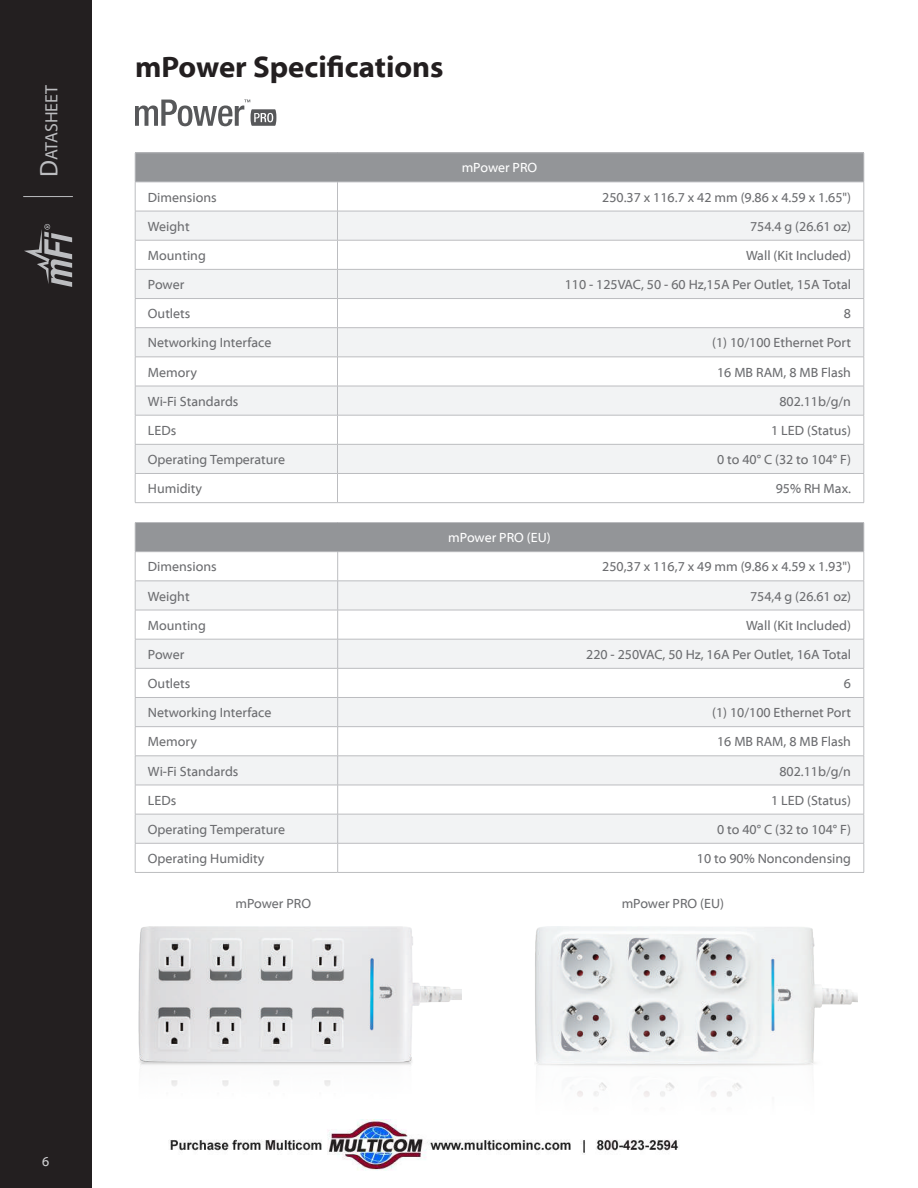
<style>
.page{position:relative;width:918px;height:1188px;background:#fff}
.page>*{position:absolute;margin:0;border:0;box-sizing:border-box;transform-origin:0 0}
.t1{font:700 30px "Myriad Web Pro";color:#231f20}
.t2{font:17.85px "Myriad Pro";color:#bcbdc0}
.t3{font:13.5px "Myriad Web Pro";color:#6c6d70}
.t4{font:13.5px "Myriad Web Pro";color:#fff}
.t5{font:13.5px "Myriad Web Pro";color:#d1d2d4}
.s1{font-size:25.5px}
</style>
<div class="page">
<div style="left:0;top:0;width:92px;height:1188px;background:#231f20"></div>
<hr style="left:23px;top:196px;width:50px;height:1px;background:#bcbdc0">
<svg style="left:24px;top:224px;width:48px;height:63px"></svg>
<svg style="left:135px;top:100px;width:141px;height:26px"></svg>
<div style="left:135px;top:153px;width:729px;height:29px;background:#939598"></div>
<svg style="left:136px;top:212px;width:728px;height:261px;fill:#f2f3f4"></svg>
<hr style="left:135px;top:152px;width:203px;height:1px;background:#bcbdc0">
<hr style="left:338px;top:152px;width:526px;height:1px;background:#bcbdc0">
<hr style="left:135px;top:182px;width:203px;height:1px;background:#bcbdc0">
<hr style="left:338px;top:182px;width:526px;height:1px;background:#bcbdc0">
<hr style="left:135px;top:211px;width:203px;height:1px;background:#bcbdc0">
<hr style="left:338px;top:211px;width:526px;height:1px;background:#bcbdc0">
<hr style="left:135px;top:240px;width:203px;height:1px;background:#bcbdc0">
<hr style="left:338px;top:240px;width:526px;height:1px;background:#bcbdc0">
<hr style="left:135px;top:269px;width:203px;height:1px;background:#bcbdc0">
<hr style="left:338px;top:269px;width:526px;height:1px;background:#bcbdc0">
<hr style="left:135px;top:298px;width:203px;height:1px;background:#bcbdc0">
<hr style="left:338px;top:298px;width:526px;height:1px;background:#bcbdc0">
<hr style="left:135px;top:327px;width:203px;height:1px;background:#bcbdc0">
<hr style="left:338px;top:327px;width:526px;height:1px;background:#bcbdc0">
<hr style="left:135px;top:357px;width:203px;height:1px;background:#bcbdc0">
<hr style="left:338px;top:357px;width:526px;height:1px;background:#bcbdc0">
<hr style="left:135px;top:386px;width:203px;height:1px;background:#bcbdc0">
<hr style="left:338px;top:386px;width:526px;height:1px;background:#bcbdc0">
<hr style="left:135px;top:415px;width:203px;height:1px;background:#bcbdc0">
<hr style="left:338px;top:415px;width:526px;height:1px;background:#bcbdc0">
<hr style="left:135px;top:444px;width:203px;height:1px;background:#bcbdc0">
<hr style="left:338px;top:444px;width:526px;height:1px;background:#bcbdc0">
<hr style="left:135px;top:473px;width:203px;height:1px;background:#bcbdc0">
<svg style="left:135px;top:153px;width:1px;height:349px"></svg>
<hr style="left:338px;top:473px;width:526px;height:1px;background:#bcbdc0">
<svg style="left:337px;top:183px;width:1px;height:319px"></svg>
<svg style="left:864px;top:153px;width:1px;height:349px"></svg>
<hr style="left:135px;top:502px;width:203px;height:1px;background:#bcbdc0">
<hr style="left:338px;top:502px;width:526px;height:1px;background:#bcbdc0">
<div style="left:135px;top:523px;width:729px;height:29px;background:#939598"></div>
<svg style="left:136px;top:582px;width:728px;height:261px;fill:#f2f3f4"></svg>
<hr style="left:135px;top:522px;width:203px;height:1px;background:#bcbdc0">
<hr style="left:338px;top:522px;width:526px;height:1px;background:#bcbdc0">
<hr style="left:135px;top:551px;width:203px;height:1px;background:#bcbdc0">
<hr style="left:338px;top:551px;width:526px;height:1px;background:#bcbdc0">
<hr style="left:135px;top:581px;width:203px;height:1px;background:#bcbdc0">
<hr style="left:338px;top:581px;width:526px;height:1px;background:#bcbdc0">
<hr style="left:135px;top:610px;width:203px;height:1px;background:#bcbdc0">
<hr style="left:338px;top:610px;width:526px;height:1px;background:#bcbdc0">
<hr style="left:135px;top:639px;width:203px;height:1px;background:#bcbdc0">
<hr style="left:338px;top:639px;width:526px;height:1px;background:#bcbdc0">
<hr style="left:135px;top:668px;width:203px;height:1px;background:#bcbdc0">
<hr style="left:338px;top:668px;width:526px;height:1px;background:#bcbdc0">
<hr style="left:135px;top:697px;width:203px;height:1px;background:#bcbdc0">
<hr style="left:338px;top:697px;width:526px;height:1px;background:#bcbdc0">
<hr style="left:135px;top:726px;width:203px;height:1px;background:#bcbdc0">
<hr style="left:338px;top:726px;width:526px;height:1px;background:#bcbdc0">
<hr style="left:135px;top:756px;width:203px;height:1px;background:#bcbdc0">
<hr style="left:338px;top:756px;width:526px;height:1px;background:#bcbdc0">
<hr style="left:135px;top:785px;width:203px;height:1px;background:#bcbdc0">
<hr style="left:338px;top:785px;width:526px;height:1px;background:#bcbdc0">
<hr style="left:135px;top:814px;width:203px;height:1px;background:#bcbdc0">
<hr style="left:338px;top:814px;width:526px;height:1px;background:#bcbdc0">
<hr style="left:135px;top:843px;width:203px;height:1px;background:#bcbdc0">
<svg style="left:135px;top:523px;width:1px;height:349px"></svg>
<hr style="left:338px;top:843px;width:526px;height:1px;background:#bcbdc0">
<svg style="left:337px;top:552px;width:1px;height:320px"></svg>
<svg style="left:864px;top:523px;width:1px;height:349px"></svg>
<hr style="left:135px;top:872px;width:203px;height:1px;background:#bcbdc0">
<hr style="left:338px;top:872px;width:526px;height:1px;background:#bcbdc0">
<img style="left:138px;top:926px;width:323px;height:160px">
<img style="left:535px;top:926px;width:323px;height:171px">
<img style="left:170px;top:1120px;width:510px;height:50px">
<h2 class="t2" style="left:41px;top:177px;width:94px;rotate:-90deg"><span class="s1">D</span>atasheet</h2>
<h1 class="t1" style="left:135px;top:50px;width:310px">mPower Specifications</h1>
<p class="t4" style="left:462px;top:161px;width:77px">mPower PRO</p>
<p class="t3" style="left:148px;top:190px;width:70px">Dimensions</p>
<p class="t3" style="left:602px;top:190px;width:250px">250.37 x 116.7 x 42 mm (9.86 x 4.59 x 1.65")</p>
<p class="t3" style="left:148px;top:219px;width:43px">Weight</p>
<p class="t3" style="left:750px;top:219px;width:103px">754.4 g (26.61 oz)</p>
<p class="t3" style="left:148px;top:248px;width:59px">Mounting</p>
<p class="t3" style="left:746px;top:248px;width:107px">Wall (Kit Included)</p>
<p class="t3" style="left:148px;top:277px;width:38px">Power</p>
<p class="t3" style="left:565px;top:277px;width:288px">110 - 125VAC, 50 - 60 Hz,15A Per Outlet, 15A Total</p>
<p class="t3" style="left:148px;top:306px;width:44px">Outlets</p>
<p class="t3" style="left:844px;top:306px;width:9px">8</p>
<p class="t3" style="left:148px;top:336px;width:125px">Networking Interface</p>
<p class="t3" style="left:712px;top:336px;width:140px">(1) 10/100 Ethernet Port</p>
<p class="t3" style="left:148px;top:365px;width:51px">Memory</p>
<p class="t3" style="left:717px;top:365px;width:135px">16 MB RAM, 8 MB Flash</p>
<p class="t3" style="left:148px;top:394px;width:92px">Wi-Fi Standards</p>
<p class="t3" style="left:779px;top:394px;width:73px">802.11b/g/n</p>
<p class="t3" style="left:148px;top:423px;width:30px">LEDs</p>
<p class="t3" style="left:771px;top:423px;width:81px">1 LED (Status)</p>
<p class="t3" style="left:148px;top:452px;width:139px">Operating Temperature</p>
<p class="t3" style="left:717px;top:452px;width:136px">0 to 40° C (32 to 104° F)</p>
<p class="t3" style="left:148px;top:481px;width:56px">Humidity</p>
<p class="t3" style="left:776px;top:481px;width:77px">95% RH Max.</p>
<p class="t4" style="left:448px;top:530px;width:104px">mPower PRO (EU)</p>
<p class="t3" style="left:148px;top:560px;width:70px">Dimensions</p>
<p class="t3" style="left:602px;top:560px;width:250px">250,37 x 116,7 x 49 mm (9.86 x 4.59 x 1.93")</p>
<p class="t3" style="left:148px;top:589px;width:43px">Weight</p>
<p class="t3" style="left:750px;top:589px;width:103px">754,4 g (26.61 oz)</p>
<p class="t3" style="left:148px;top:618px;width:59px">Mounting</p>
<p class="t3" style="left:746px;top:618px;width:107px">Wall (Kit Included)</p>
<p class="t3" style="left:148px;top:647px;width:38px">Power</p>
<p class="t3" style="left:586px;top:647px;width:266px">220 - 250VAC, 50 Hz, 16A Per Outlet, 16A Total</p>
<p class="t3" style="left:148px;top:676px;width:44px">Outlets</p>
<p class="t3" style="left:844px;top:676px;width:9px">6</p>
<p class="t3" style="left:148px;top:705px;width:125px">Networking Interface</p>
<p class="t3" style="left:712px;top:705px;width:140px">(1) 10/100 Ethernet Port</p>
<p class="t3" style="left:148px;top:735px;width:51px">Memory</p>
<p class="t3" style="left:717px;top:735px;width:135px">16 MB RAM, 8 MB Flash</p>
<p class="t3" style="left:148px;top:764px;width:92px">Wi-Fi Standards</p>
<p class="t3" style="left:779px;top:764px;width:73px">802.11b/g/n</p>
<p class="t3" style="left:148px;top:793px;width:30px">LEDs</p>
<p class="t3" style="left:771px;top:793px;width:81px">1 LED (Status)</p>
<p class="t3" style="left:148px;top:822px;width:139px">Operating Temperature</p>
<p class="t3" style="left:717px;top:822px;width:136px">0 to 40° C (32 to 104° F)</p>
<p class="t3" style="left:148px;top:851px;width:118px">Operating Humidity</p>
<p class="t3" style="left:697px;top:851px;width:156px">10 to 90% Noncondensing</p>
<p class="t3" style="left:235px;top:896px;width:77px">mPower PRO</p>
<p class="t3" style="left:622px;top:896px;width:104px">mPower PRO (EU)</p>
<p class="t5" style="left:42px;top:1154px;width:9px">6</p>
</div>
